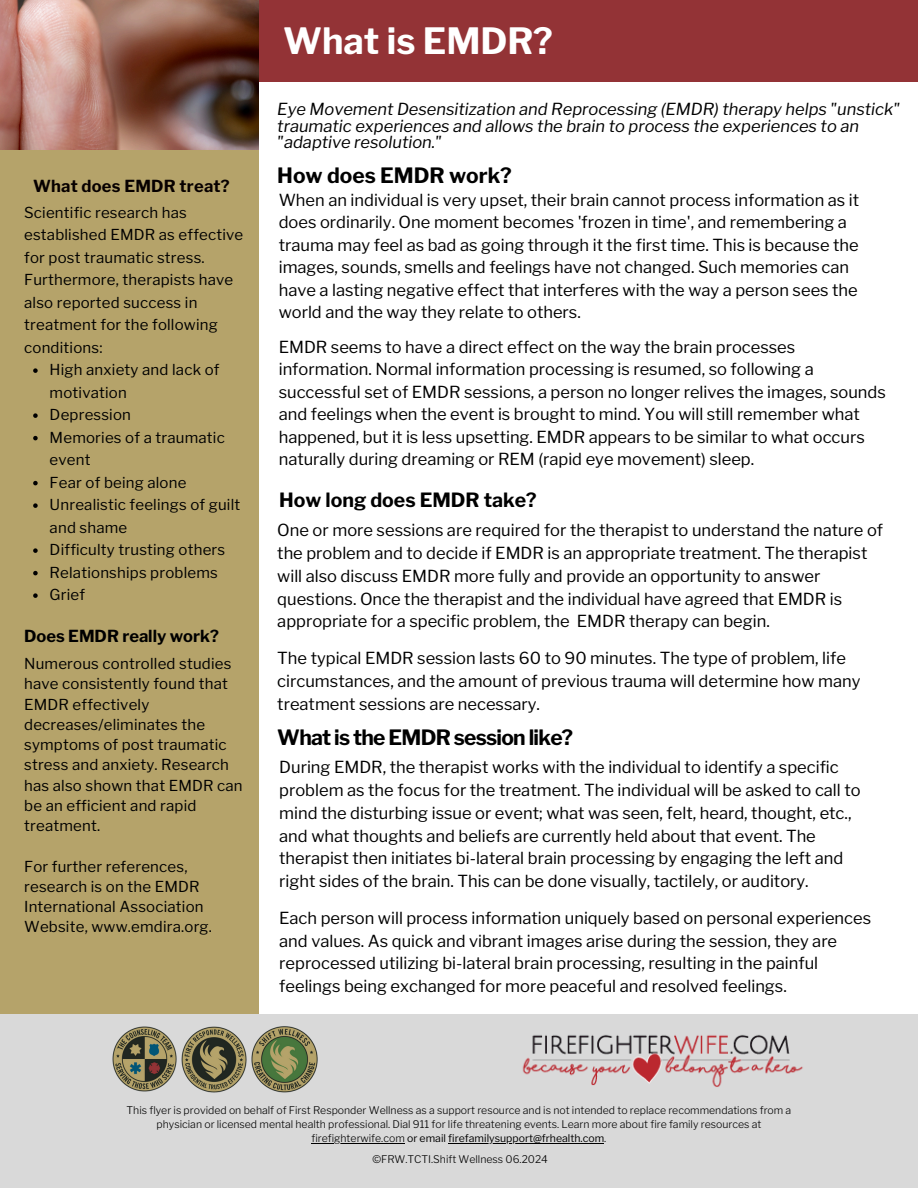
<style>
.page{position:relative;width:918px;height:1188px;background:#fff}
.page>*{position:absolute;margin:0;border:0;box-sizing:border-box;transform-origin:0 0}
.t1{font:700 36px "Libre Franklin";color:#fff}
.t2{font:700 21px "Libre Franklin";letter-spacing:-.035em;color:#000}
.t3{font:700 21px "Libre Franklin";color:#000}
.t4{font:700 19.5px "Libre Franklin";color:#000}
.t5{font:16.5px/22.8px "Libre Franklin";color:#000}
.t6{font:italic 16.5px/16.8px "Libre Franklin";color:#000}
.t7{font:700 16.5px "Libre Franklin";color:#000}
.t8{font:700 16.5px "Libre Franklin";letter-spacing:.015em;color:#070000}
.t9{font:15px/20.2px "Libre Franklin";letter-spacing:.015em;color:#000}
.t10{font:300 10.5px/14px "Libre Franklin";color:#000;text-align:center}
.t11{font:10.5px "Libre Franklin";color:#000}
.s1{font-weight:300}
</style>
<div class="page">
<div style="left:0;top:137px;width:258px;height:897px;background:#b5a36a"></div>
<div style="left:0;top:0;width:918px;height:82px;background:#933336"></div>
<img style="left:0;top:0;width:258px;height:150px">
<svg style="left:33px;top:368px;width:5px;height:5px"></svg>
<svg style="left:33px;top:413px;width:5px;height:5px"></svg>
<svg style="left:33px;top:436px;width:5px;height:4px"></svg>
<svg style="left:33px;top:481px;width:5px;height:4px"></svg>
<svg style="left:33px;top:503px;width:5px;height:5px"></svg>
<svg style="left:33px;top:548px;width:5px;height:5px"></svg>
<svg style="left:33px;top:571px;width:5px;height:4px"></svg>
<svg style="left:33px;top:593px;width:5px;height:5px"></svg>
<div style="left:0;top:1014px;width:918px;height:174px;background:#d9d9d9"></div>
<img style="left:112px;top:1026px;width:65px;height:66px">
<img style="left:181px;top:1026px;width:66px;height:67px">
<img style="left:251px;top:1026px;width:67px;height:67px">
<img style="left:522px;top:1034px;width:281px;height:53px">
<hr style="left:312px;top:1143px;width:93px;height:1px;background:#000">
<hr style="left:448px;top:1143px;width:156px;height:1px;background:#000">
<h1 class="t1" style="left:283px;top:20px;width:271px">What is EMDR?</h1>
<p class="t8" style="left:33px;top:176px;width:198px">What does EMDR treat?</p>
<h4 class="t9" style="left:24px;top:201px;width:221px;line-height:22.5px">Scientific research has established EMDR as effective for post traumatic stress.<br>Furthermore, therapists have also reported success in treatment for the following conditions:</h4>
<h3 class="t9" style="left:50px;top:358px;width:171px;line-height:22.5px">High anxiety and lack of motivation</h3>
<h4 class="t9" style="left:50px;top:405px;width:83px">Depression</h4>
<p class="t9" style="left:50px;top:426px;width:177px;line-height:22.5px">Memories of a traumatic event</p>
<p class="t9" style="left:50px;top:472px;width:138px">Fear of being alone</p>
<p class="t9" style="left:50px;top:493px;width:192px;line-height:22.5px">Unrealistic feelings of guilt and shame</p>
<p class="t9" style="left:50px;top:540px;width:177px">Difficulty trusting others</p>
<p class="t9" style="left:50px;top:562px;width:170px">Relationships problems</p>
<p class="t9" style="left:50px;top:585px;width:37px">Grief</p>
<h4 class="t7" style="left:24px;top:627px;width:196px">Does EMDR really work?</h4>
<h2 class="t9" style="left:24px;top:654px;width:220px">Numerous controlled studies have consistently found that<br>EMDR effectively decreases/eliminates the symptoms of post traumatic stress and anxiety. Research has also shown that EMDR can be an efficient and rapid treatment.</h2>
<p class="t9" style="left:24px;top:856px;width:189px">For further references, research is on the EMDR<br>International Association<br>Website, www.emdira.org.</p>
<p class="t6" style="left:277px;top:100px;width:624px">Eye Movement Desensitization and Reprocessing (EMDR) therapy helps "unstick" traumatic experiences and allows the brain to process the experiences to an "adaptive resolution."</p>
<h4 class="t3" style="left:277px;top:163px;width:236px">How does EMDR work?</h4>
<p class="t5" style="left:279px;top:188px;width:582px">When an individual is very upset, their brain cannot process information as it does ordinarily. One moment becomes 'frozen in time', and remembering a trauma may feel as bad as going through it the first time. This is because the images, sounds, smells and feelings have not changed. Such memories can have a lasting negative effect that interferes with the way a person sees the world and the way they relate to others.</p>
<h3 class="t5" style="left:279px;top:335px;width:609px">EMDR seems to have a direct effect on the way the brain processes information. Normal information processing is resumed, so following a successful set of EMDR sessions, a person no longer relives the images, sounds and feelings when the event is brought to mind. You will still remember what happened, but it is less upsetting. EMDR appears to be similar to what occurs naturally during dreaming or REM (rapid eye movement) sleep.</h3>
<h4 class="t4" style="left:279px;top:488px;width:259px">How long does EMDR take?</h4>
<h4 class="t5" style="left:277px;top:519px;width:607px">One or more sessions are required for the therapist to understand the nature of the problem and to decide if EMDR is an appropriate treatment. The therapist will also discuss EMDR more fully and provide an opportunity to answer questions. Once the therapist and the individual have agreed that EMDR is appropriate for a specific problem, the EMDR therapy can begin.</h4>
<h2 class="t5" style="left:277px;top:647px;width:585px">The typical EMDR session lasts 60 to 90 minutes. The type of problem, life circumstances, and the amount of previous trauma will determine how many treatment sessions are necessary.</h2>
<h4 class="t2" style="left:277px;top:724px;width:297px">What is the EMDR session like?</h4>
<h4 class="t5" style="left:279px;top:756px;width:583px">During EMDR, the therapist works with the individual to identify a specific problem as the focus for the treatment. The individual will be asked to call to mind the disturbing issue or event; what was seen, felt, heard, thought, etc., and what thoughts and beliefs are currently held about that event. The therapist then initiates bi-lateral brain processing by engaging the left and right sides of the brain. This can be done visually, tactilely, or auditory.</h4>
<h2 class="t5" style="left:279px;top:907px;width:593px">Each person will process information uniquely based on personal experiences and values. As quick and vibrant images arise during the session, they are reprocessed utilizing bi-lateral brain processing, resulting in the painful feelings being exchanged for more peaceful and resolved feelings.</h2>
<p class="t10" style="left:127px;top:1103px;width:666px">This flyer is provided on behalf of First Responder Wellness as a support resource and is not intended to replace recommendations from a physician or licensed mental health professional. Dial 911 for life threatening events. Learn more about fire family resources at</p>
<p class="t11" style="left:312px;top:1132px;width:296px"><span class="s1">firefighterwife.com</span> or email firefamilysupport@frhealth.com<span class="s1">.</span></p>
<p class="t10" style="left:372px;top:1152px;width:177px">©FRW.TCTI.Shift Wellness 06.2024</p>
</div>
